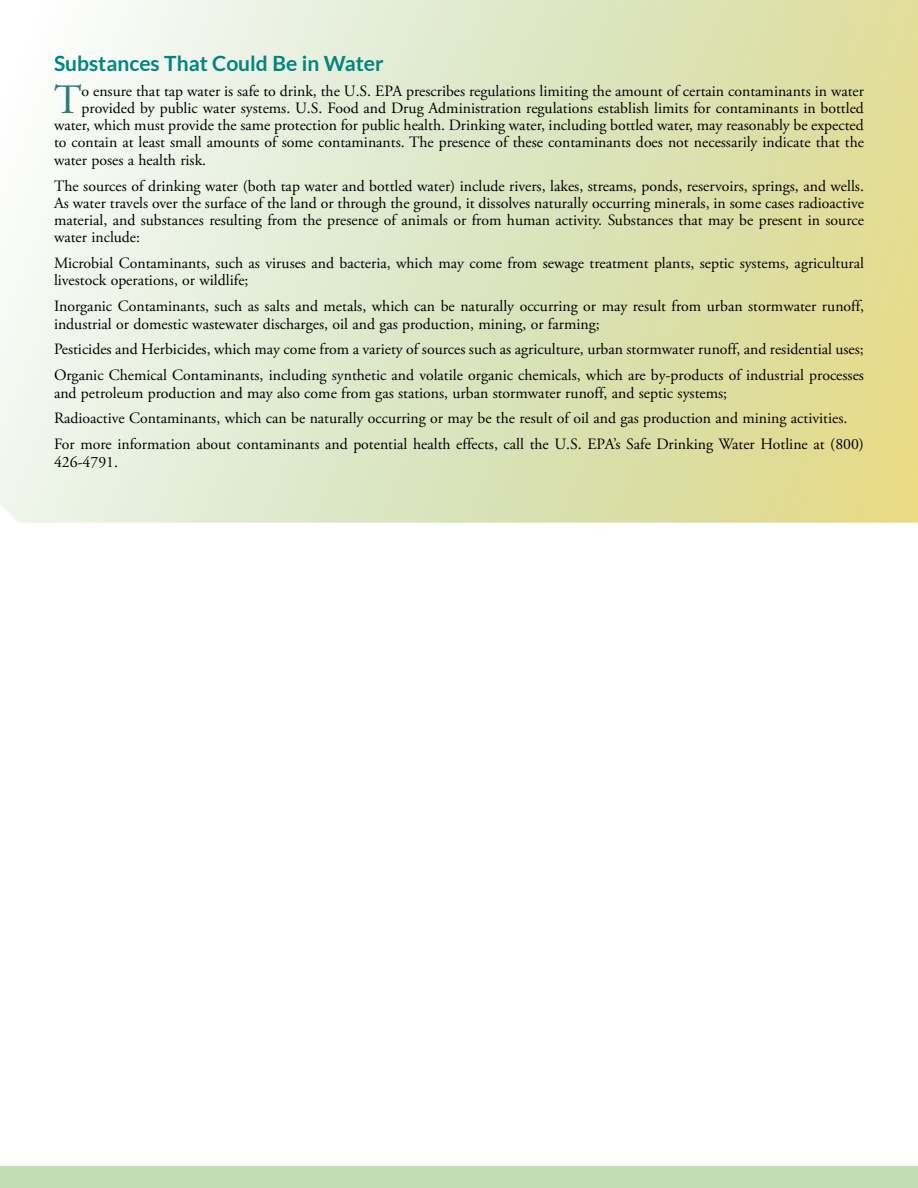
<style>
.page{position:relative;width:918px;height:1188px;background:#fff}
.page>*{position:absolute;margin:0;border:0;box-sizing:border-box;transform-origin:0 0}
.Initial_Cap{font:41.7px "Adobe Garamond Pro";color:#297c7f}
.Article_Headline-19{font:700 21px "Lato";color:#008581}
.First_Paragraph{font:15.75px/17.2px "Adobe Garamond Pro";color:#000}
.Initial_Cap-2{font:15.75px "Adobe Garamond Pro";color:#000}
</style>
<div class="page">
<svg style="left:0;top:0;width:918px;height:523px;background:#e3e8c3"></svg>
<div style="left:0;top:1166px;width:918px;height:22px;background:#c4dcb1"></div>
<p class="Article_Headline-19" style="left:54px;top:51px;width:331px">Substances That Could Be in Water</p>
<p class="Initial_Cap" style="left:54px;top:75px;width:29px">T</p>
<p class="Initial_Cap-2" style="left:82px;top:81px;width:784px">o ensure that tap water is safe to drink, the U.S. EPA prescribes regulations limiting the amount of certain contaminants in water</p>
<p class="Initial_Cap-2" style="left:82px;top:98px;width:784px">provided by public water systems. U.S. Food and Drug Administration regulations establish limits for contaminants in bottled</p>
<p class="Initial_Cap-2" style="left:54px;top:116px;width:811px">water, which must provide the same protection for public health. Drinking water, including bottled water, may reasonably be expected</p>
<p class="Initial_Cap-2" style="left:54px;top:133px;width:812px">to contain at least small amounts of some contaminants. The presence of these contaminants does not necessarily indicate that the</p>
<p class="Initial_Cap-2" style="left:54px;top:150px;width:154px">water poses a health risk.</p>
<p class="First_Paragraph" style="left:54px;top:177px;width:812px;text-align:justify">The sources of drinking water (both tap water and bottled water) include rivers, lakes, streams, ponds, reservoirs, springs, and wells.<br>As water travels over the surface of the land or through the ground, it dissolves naturally occurring minerals, in some cases radioactive material, and substances resulting from the presence of animals or from human activity. Substances that may be present in source water include:</p>
<p class="First_Paragraph" style="left:54px;top:255px;width:811px">Microbial Contaminants, such as viruses and bacteria, which may come from sewage treatment plants, septic systems, agricultural livestock operations, or wildlife;</p>
<p class="First_Paragraph" style="left:54px;top:298px;width:812px">Inorganic Contaminants, such as salts and metals, which can be naturally occurring or may result from urban stormwater runoff, industrial or domestic wastewater discharges, oil and gas production, mining, or farming;</p>
<p class="First_Paragraph" style="left:54px;top:341px;width:811px">Pesticides and Herbicides, which may come from a variety of sources such as agriculture, urban stormwater runoff, and residential uses;</p>
<p class="First_Paragraph" style="left:54px;top:367px;width:812px">Organic Chemical Contaminants, including synthetic and volatile organic chemicals, which are by-products of industrial processes and petroleum production and may also come from gas stations, urban stormwater runoff, and septic systems;</p>
<p class="First_Paragraph" style="left:54px;top:410px;width:795px">Radioactive Contaminants, which can be naturally occurring or may be the result of oil and gas production and mining activities.</p>
<p class="First_Paragraph" style="left:54px;top:436px;width:812px">For more information about contaminants and potential health effects, call the U.S. EPA’s Safe Drinking Water Hotline at (800)<br>426-4791.</p>
</div>
